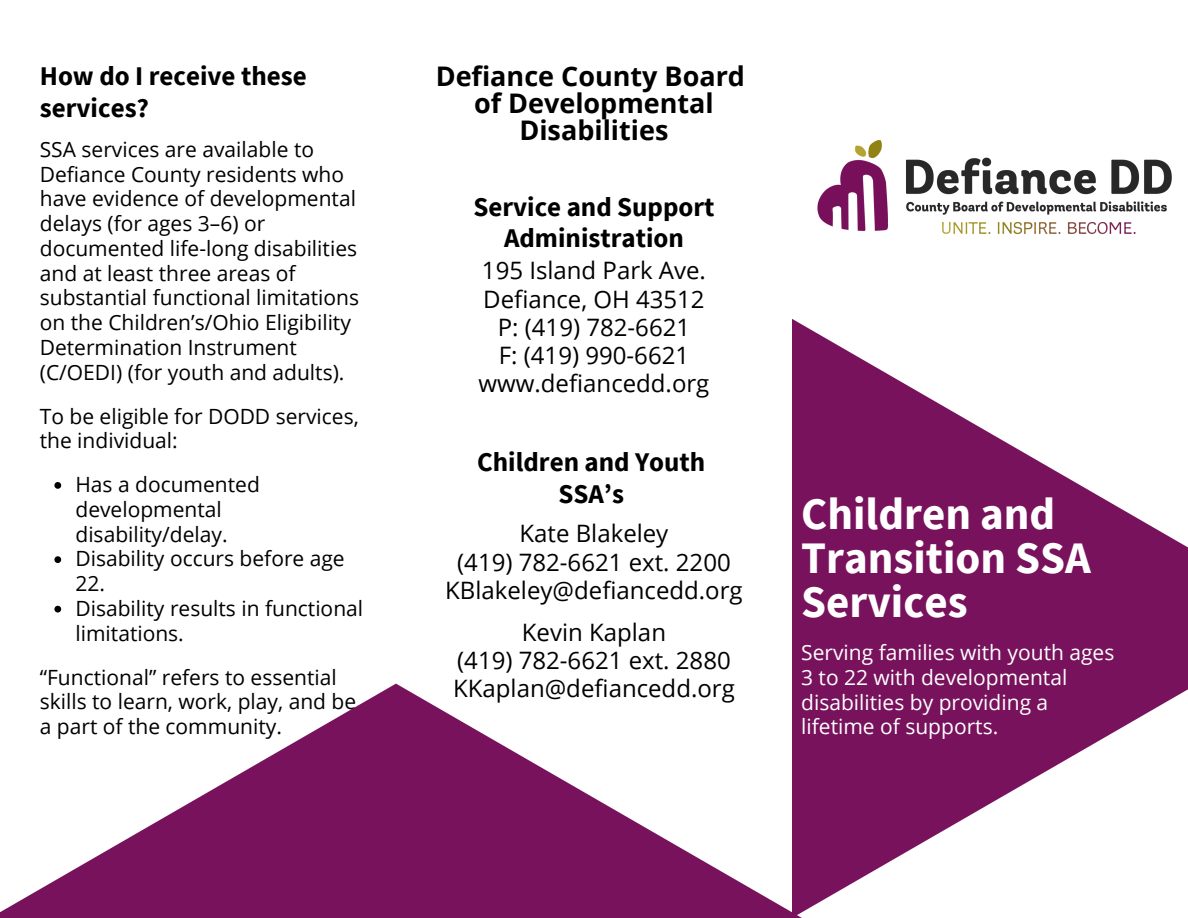
<style>
.page{position:relative;width:1188px;height:918px;background:#fff}
.page>*{position:absolute;margin:0;border:0;box-sizing:border-box;transform-origin:0 0}
.t1{font:700 45px/43.8px "Source Sans Pro";color:#fff}
.t2{font:700 27px/31.5px "Source Sans Pro";color:#000;text-align:center}
.t3{font:700 27px/27px "Open Sans";color:#000;text-align:center}
.t4{font:24px/28.2px "Open Sans";color:#000;text-align:center}
.t5{font:21px/24.8px "Open Sans";color:#000}
.t6{font:21px "Open Sans";color:#fff}
</style>
<div class="page">
<svg style="left:792px;top:319px;width:396px;height:592px;fill:#78125c"></svg>
<svg style="left:54px;top:482px;width:7px;height:7px"></svg>
<svg style="left:54px;top:556px;width:7px;height:7px"></svg>
<svg style="left:54px;top:606px;width:7px;height:7px"></svg>
<svg style="left:0;top:684px;width:396px;height:234px;fill:#78125c"></svg>
<img style="left:817px;top:140px;width:355px;height:95px">
<svg style="left:396px;top:684px;width:408px;height:234px;fill:#78125c"></svg>
<h2 class="t2" style="left:40px;top:60px;width:268px;text-align:left">How do I receive these services?</h2>
<h2 class="t5" style="left:40px;top:136px;width:321px">SSA services are available to<br>Defiance County residents who have evidence of developmental delays (for ages 3–6) or documented life-long disabilities and at least three areas of substantial functional limitations on the Children’s/Ohio Eligibility<br>Determination Instrument (C/OEDI) (for youth and adults).</h2>
<p class="t5" style="left:40px;top:403px;width:321px">To be eligible for DODD services, the individual:</p>
<p class="t5" style="left:75px;top:472px;width:186px">Has a documented developmental disability/delay.</p>
<p class="t5" style="left:75px;top:546px;width:271px">Disability occurs before age<br>22.</p>
<p class="t5" style="left:75px;top:595px;width:289px">Disability results in functional limitations.</p>
<p class="t5" style="left:40px;top:664px;width:318px">“Functional” refers to essential skills to learn, work, play, and be a part of the community.</p>
<h1 class="t3" style="left:436px;top:62px;width:311px">Defiance County Board of Developmental<br>Disabilities</h1>
<p class="t2" style="left:473px;top:191px;width:243px">Service and Support<br>Administration</p>
<p class="t4" style="left:479px;top:256px;width:232px">195 Island Park Ave.<br>Defiance, OH 43512<br>P: (419) 782-6621<br>F: (419) 990-6621 www.defiancedd.org</p>
<p class="t2" style="left:477px;top:446px;width:230px">Children and Youth<br>SSA’s</p>
<p class="t4" style="left:445px;top:519px;width:299px">Kate Blakeley<br>(419) 782-6621 ext. 2200<br>KBlakeley@defiancedd.org</p>
<h3 class="t4" style="left:453px;top:617px;width:283px">Kevin Kaplan<br>(419) 782-6621 ext. 2880<br>KKaplan@defiancedd.org</h3>
<p class="t1" style="left:801px;top:492px;width:291px">Children and<br>Transition SSA<br>Services</p>
<h2 class="t6" style="left:801px;top:638px;width:315px">Serving families with youth ages</h2>
<h2 class="t6" style="left:801px;top:662px;width:268px">3 to 22 with developmental</h2>
<p class="t6" style="left:801px;top:687px;width:249px">disabilities by providing a</p>
<h3 class="t6" style="left:801px;top:712px;width:199px">lifetime of supports.</h3>
</div>
